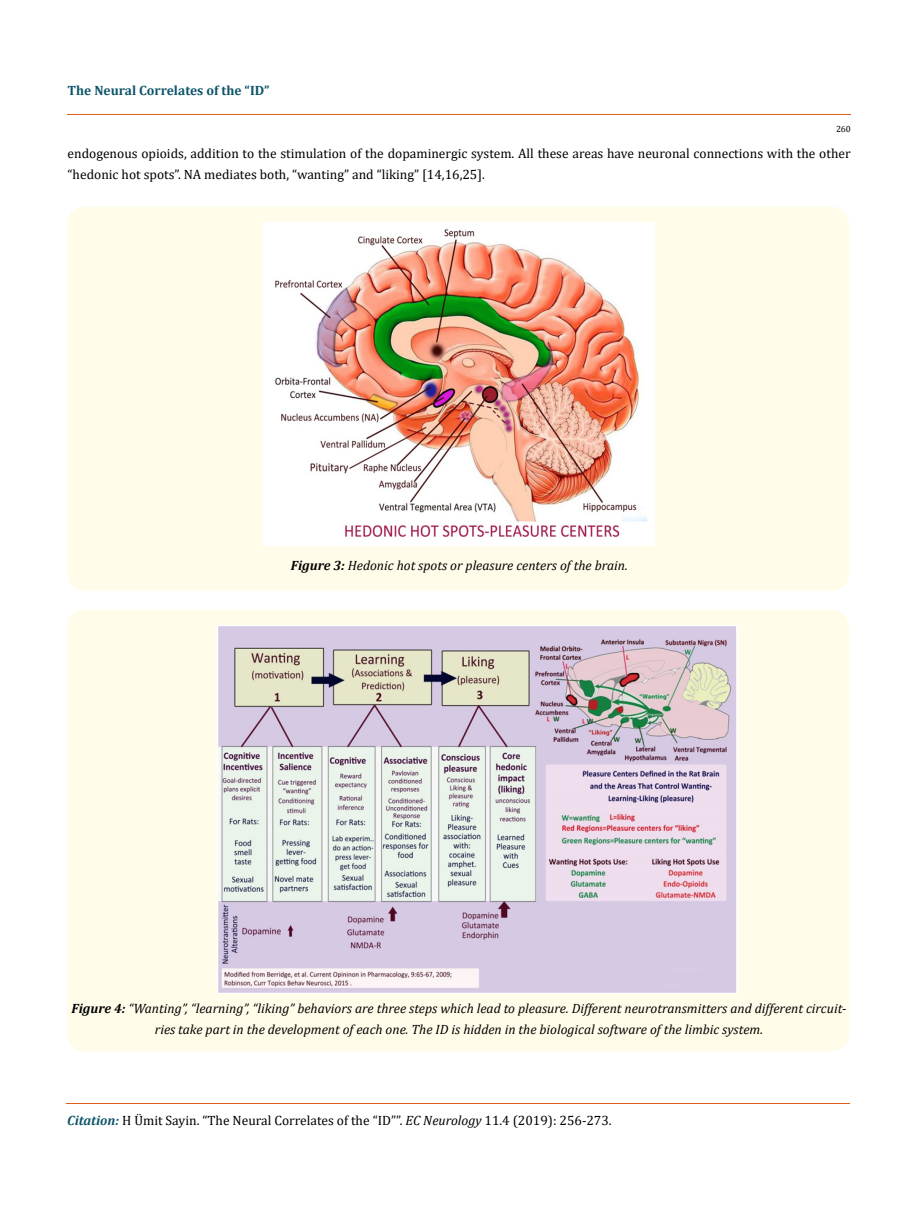
<style>
.page{position:relative;width:917px;height:1208px;background:#fff}
.page>*{position:absolute;margin:0;border:0;box-sizing:border-box;transform-origin:0 0}
.t1{font:italic 13.5px/21px "Cambria";color:#000;text-align:center}
.t2{font:13.5px/21px "Cambria";color:#000}
.t3{font:700 13.5px "Cambria";color:#0e546a}
.t4{font:9px "Cambria";color:#000}
.s1{font-weight:700}
.s2{font-weight:700;font-style:italic;color:#0e546a}
.s3{font-style:italic}
</style>
<div class="page">
<hr style="left:67px;top:115px;width:783px;height:1px;background:#e05d1a">
<hr style="left:67px;top:1103px;width:783px;height:1px;background:#e05d1a">
<div style="left:67px;top:207px;width:782px;height:384px;background:#fffde9;border-radius:18px"></div>
<img style="left:262px;top:222px;width:392px;height:324px">
<div style="left:67px;top:609px;width:782px;height:442px;background:#fffde9;border-radius:18px"></div>
<img style="left:217px;top:625px;width:520px;height:368px">
<p class="t3" style="left:68px;top:81px;width:203px">The Neural Correlates of the “ID”</p>
<p class="t4" style="left:836px;top:124px;width:16px">260</p>
<p class="t2" style="left:68px;top:143px;width:784px">endogenous opioids, addition to the stimulation of the dopaminergic system. All these areas have neuronal connections with the other “hedonic hot spots”. NA mediates both, “wanting” and “liking” [14,16,25].</p>
<p class="t1" style="left:291px;top:554px;width:338px"><span class="s1">Figure 3:</span> Hedonic hot spots or pleasure centers of the brain.</p>
<p class="t1" style="left:71px;top:997px;width:776px"><span class="s1">Figure 4:</span> “Wanting”, “learning”, “liking” behaviors are three steps which lead to pleasure. Different neurotransmitters and different circuit&shy;ries take part in the development of each one. The ID is hidden in the biological software of the limbic system.</p>
<p class="t2" style="left:67px;top:1109px;width:546px"><span class="s2">Citation:</span> H Ümit Sayin. “The Neural Correlates of the “ID””. <span class="s3">EC Neurology</span> 11.4 (2019): 256-273.</p>
</div>
